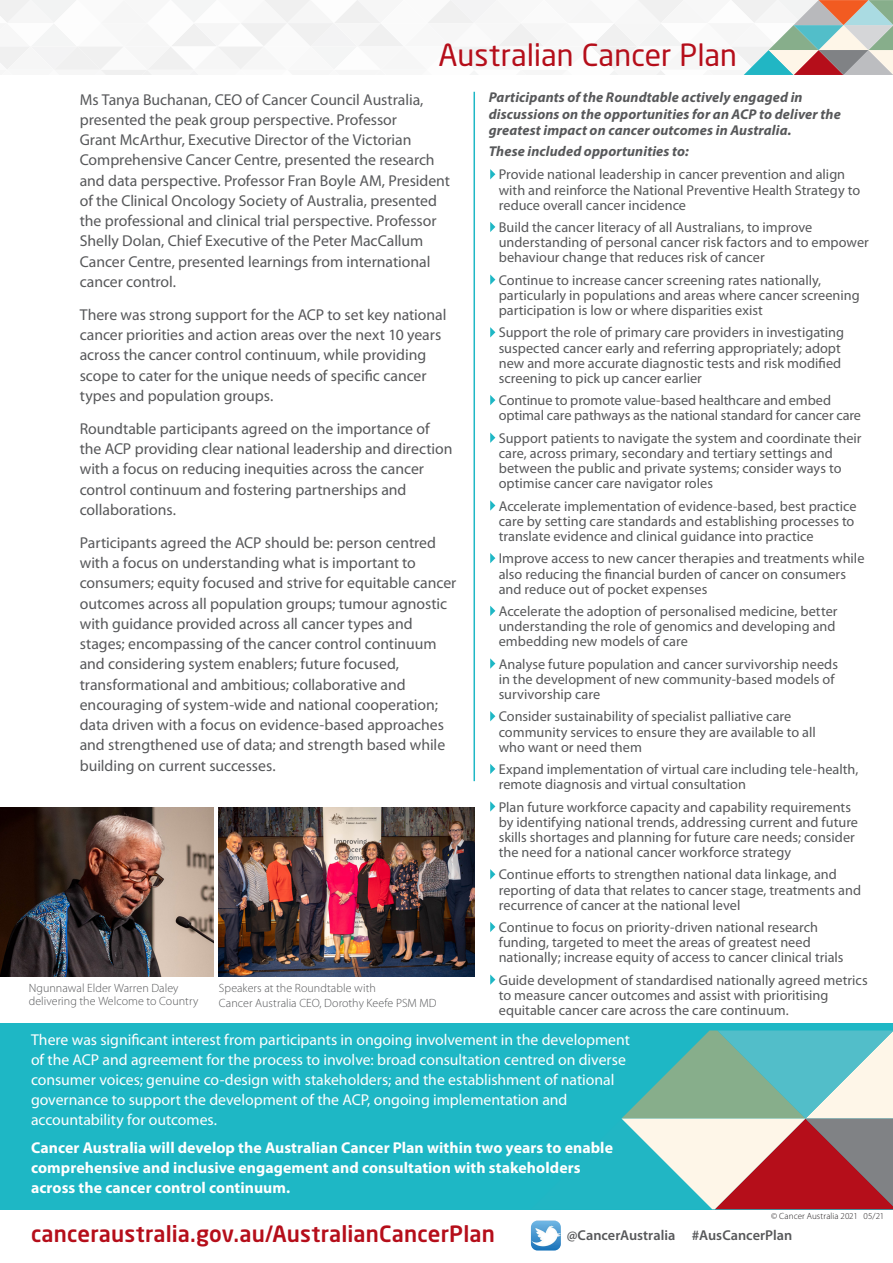
<style>
.page{position:relative;width:893px;height:1263px;background:#fff}
.page>*{position:absolute;margin:0;border:0;box-sizing:border-box;transform-origin:0 0}
.t1{font:30.15px "Neo Sans Std";color:#b50e1a}
.t2{font:500 22.2px "Neo Sans Std";letter-spacing:.005em;color:#b50e1a}
.CA_Heading_Level_3{font:15.75px/20.2px "Myriad Pro";letter-spacing:-.005em;color:#57585a}
.CA_Heading_Level_3-2{font:15.75px/20px "Myriad Pro";color:#fff}
.CA_Heading_Level_3-3{font:700 15.75px/20px "Myriad Pro";letter-spacing:.005em;color:#fff}
.CA_Heading_Level_3-4{font:14.25px/15.1px "Myriad Pro";color:#57585a}
.CA_Heading_Level_3-5{font:italic 700 14.25px/16.5px "Myriad Pro";letter-spacing:.01em;color:#57585a}
.CA_Body_copy_smaller{font:600 14.25px "Myriad Pro";color:#57585a}
.CA_Notes_References{font:300 12px/15px "Myriad Pro";letter-spacing:.005em;color:#57585a}
.CA_Notes_References-2{font:300 9px "Myriad Pro";letter-spacing:.01em;color:#231f20}
</style>
<div class="page">
<svg style="left:0;top:0;width:893px;height:75px"></svg>
<svg style="left:490px;top:169px;width:5px;height:10px"></svg>
<svg style="left:490px;top:222px;width:5px;height:10px"></svg>
<svg style="left:490px;top:274px;width:5px;height:11px"></svg>
<svg style="left:490px;top:327px;width:5px;height:10px"></svg>
<svg style="left:490px;top:395px;width:5px;height:10px"></svg>
<svg style="left:490px;top:432px;width:5px;height:11px"></svg>
<svg style="left:490px;top:500px;width:5px;height:11px"></svg>
<svg style="left:490px;top:553px;width:5px;height:10px"></svg>
<svg style="left:490px;top:606px;width:5px;height:10px"></svg>
<svg style="left:490px;top:658px;width:5px;height:11px"></svg>
<svg style="left:490px;top:711px;width:5px;height:10px"></svg>
<svg style="left:490px;top:764px;width:5px;height:10px"></svg>
<svg style="left:490px;top:801px;width:5px;height:11px"></svg>
<svg style="left:490px;top:869px;width:5px;height:10px"></svg>
<svg style="left:490px;top:922px;width:5px;height:10px"></svg>
<svg style="left:490px;top:974px;width:5px;height:11px"></svg>
<div style="left:0;top:1023px;width:893px;height:186px;background:#1eb7c5"></div>
<svg style="left:621px;top:1030px;width:272px;height:179px"></svg>
<hr style="left:473px;top:92px;width:2px;height:689px;background:#1eb7c5">
<img style="left:218px;top:808px;width:256px;height:168px">
<img style="left:0;top:808px;width:213px;height:168px">
<img style="left:531px;top:1220px;width:30px;height:30px">
<p class="t1" style="left:439px;top:36px;width:300px">Australian Cancer Plan</p>
<p class="CA_Heading_Level_3" style="left:80px;top:89px;width:372px">Ms Tanya Buchanan, CEO of Cancer Council Australia, presented the peak group perspective. Professor<br>Grant McArthur, Executive Director of the Victorian Comprehensive Cancer Centre, presented the research and data perspective. Professor Fran Boyle AM, President of the Clinical Oncology Society of Australia, presented the professional and clinical trial perspective. Professor Shelly Dolan, Chief Executive of the Peter MacCallum Cancer Centre, presented learnings from international cancer control.</p>
<p class="CA_Heading_Level_3" style="left:80px;top:305px;width:368px">There was strong support for the ACP to set key national cancer priorities and action areas over the next 10 years across the cancer control continuum, while providing scope to cater for the unique needs of specific cancer types and population groups.</p>
<p class="CA_Heading_Level_3" style="left:80px;top:419px;width:374px">Roundtable participants agreed on the importance of the ACP providing clear national leadership and direction with a focus on reducing inequities across the cancer control continuum and fostering partnerships and collaborations.</p>
<p class="CA_Heading_Level_3" style="left:80px;top:533px;width:378px">Participants agreed the ACP should be: person centred with a focus on understanding what is important to consumers; equity focused and strive for equitable cancer outcomes across all population groups; tumour agnostic with guidance provided across all cancer types and stages; encompassing of the cancer control continuum and considering system enablers; future focused, transformational and ambitious; collaborative and encouraging of system-wide and national cooperation; data driven with a focus on evidence-based approaches and strengthened use of data; and strength based while building on current successes.</p>
<p class="CA_Heading_Level_3-5" style="left:489px;top:89px;width:354px">Participants of the Roundtable actively engaged in discussions on the opportunities for an ACP to deliver the greatest impact on cancer outcomes in Australia.</p>
<p class="CA_Heading_Level_3-5" style="left:489px;top:143px;width:202px">These included opportunities to:</p>
<p class="CA_Heading_Level_3-4" style="left:499px;top:167px;width:363px">Provide national leadership in cancer prevention and align with and reinforce the National Preventive Health Strategy to reduce overall cancer incidence</p>
<p class="CA_Heading_Level_3-4" style="left:499px;top:220px;width:372px">Build the cancer literacy of all Australians, to improve understanding of personal cancer risk factors and to empower behaviour change that reduces risk of cancer</p>
<p class="CA_Heading_Level_3-4" style="left:499px;top:273px;width:363px">Continue to increase cancer screening rates nationally, particularly in populations and areas where cancer screening participation is low or where disparities exist</p>
<p class="CA_Heading_Level_3-4" style="left:499px;top:325px;width:347px">Support the role of primary care providers in investigating suspected cancer early and referring appropriately; adopt new and more accurate diagnostic tests and risk modified screening to pick up cancer earlier</p>
<p class="CA_Heading_Level_3-4" style="left:499px;top:393px;width:364px">Continue to promote value-based healthcare and embed optimal care pathways as the national standard for cancer care</p>
<p class="CA_Heading_Level_3-4" style="left:499px;top:431px;width:364px">Support patients to navigate the system and coordinate their care, across primary, secondary and tertiary settings and between the public and private systems; consider ways to optimise cancer care navigator roles</p>
<p class="CA_Heading_Level_3-4" style="left:499px;top:499px;width:359px">Accelerate implementation of evidence-based, best practice care by setting care standards and establishing processes to translate evidence and clinical guidance into practice</p>
<p class="CA_Heading_Level_3-4" style="left:499px;top:551px;width:367px">Improve access to new cancer therapies and treatments while also reducing the financial burden of cancer on consumers and reduce out of pocket expenses</p>
<p class="CA_Heading_Level_3-4" style="left:499px;top:604px;width:340px">Accelerate the adoption of personalised medicine, better understanding the role of genomics and developing and embedding new models of care</p>
<p class="CA_Heading_Level_3-4" style="left:499px;top:657px;width:341px">Analyse future population and cancer survivorship needs in the development of new community-based models of survivorship care</p>
<p class="CA_Heading_Level_3-4" style="left:499px;top:709px;width:318px">Consider sustainability of specialist palliative care community services to ensure they are available to all who want or need them</p>
<p class="CA_Heading_Level_3-4" style="left:499px;top:762px;width:361px">Expand implementation of virtual care including tele-health, remote diagnosis and virtual consultation</p>
<p class="CA_Heading_Level_3-4" style="left:499px;top:799px;width:361px">Plan future workforce capacity and capability requirements by identifying national trends, addressing current and future skills shortages and planning for future care needs; consider the need for a national cancer workforce strategy</p>
<p class="CA_Heading_Level_3-4" style="left:499px;top:867px;width:364px">Continue efforts to strengthen national data linkage, and reporting of data that relates to cancer stage, treatments and recurrence of cancer at the national level</p>
<p class="CA_Heading_Level_3-4" style="left:499px;top:920px;width:346px">Continue to focus on priority-driven national research funding, targeted to meet the areas of greatest need nationally; increase equity of access to cancer clinical trials</p>
<p class="CA_Heading_Level_3-4" style="left:499px;top:973px;width:370px">Guide development of standardised nationally agreed metrics to measure cancer outcomes and assist with prioritising equitable cancer care across the care continuum.</p>
<p class="CA_Notes_References" style="left:29px;top:982px;width:171px;line-height:12.8px">Ngunnawal Elder Warren Daley delivering the Welcome to Country</p>
<p class="CA_Notes_References" style="left:219px;top:981px;width:219px">Speakers at the Roundtable with<br>Cancer Australia CEO, Dorothy Keefe PSM MD</p>
<p class="CA_Heading_Level_3-2" style="left:31px;top:1030px;width:600px">There was significant interest from participants in ongoing involvement in the development of the ACP and agreement for the process to involve: broad consultation centred on diverse consumer voices; genuine co-design with stakeholders; and the establishment of national governance to support the development of the ACP, ongoing implementation and accountability for outcomes.</p>
<p class="CA_Heading_Level_3-3" style="left:31px;top:1138px;width:583px">Cancer Australia will develop the Australian Cancer Plan within two years to enable comprehensive and inclusive engagement and consultation with stakeholders across the cancer control continuum.</p>
<p class="CA_Notes_References-2" style="left:771px;top:1210px;width:114px">© Cancer Australia 2021 05/21</p>
<p class="t2" style="left:31px;top:1220px;width:465px">canceraustralia.gov.au/AustralianCancerPlan</p>
<p class="CA_Body_copy_smaller" style="left:567px;top:1227px;width:110px">@CancerAustralia</p>
<p class="CA_Body_copy_smaller" style="left:692px;top:1227px;width:102px">#AusCancerPlan</p>
</div>
